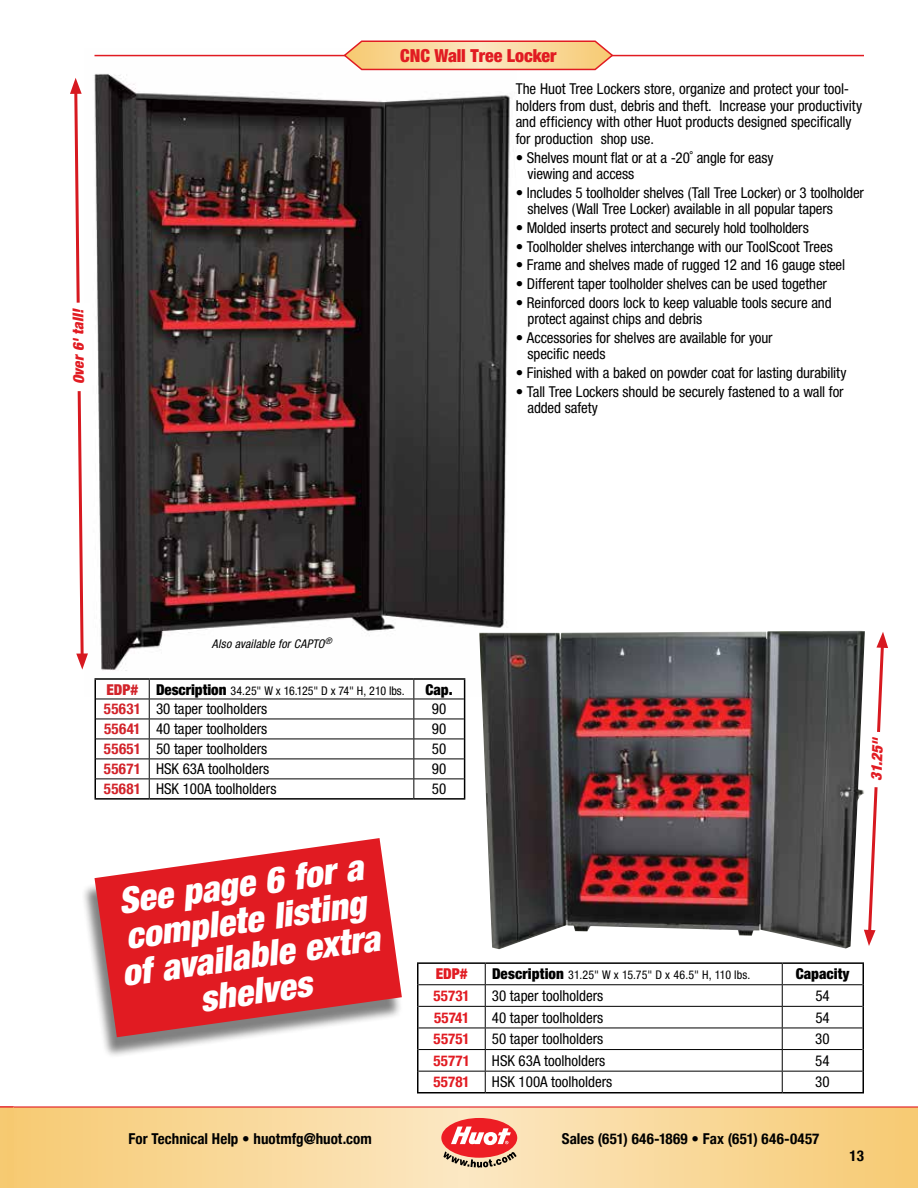
<style>
.page{position:relative;width:918px;height:1188px;background:#fff}
.page>*{position:absolute;margin:0;border:0;box-sizing:border-box;transform-origin:0 0}
.t1{font:italic 900 condensed 36px/36px "Helvetica Neue LT Pro";color:#fff;text-align:center}
.t2{font:900 condensed 18px "Helvetica Neue LT Pro";letter-spacing:-.005em;color:#e11b22}
.t3{font:condensed 15px/16.5px "Helvetica Neue LT Pro";letter-spacing:-.005em;color:#000}
.t4{font:700 condensed 15px "Helvetica Neue";letter-spacing:.005em;color:#000}
.t5{font:700 condensed 15px "Helvetica Neue";letter-spacing:.005em;color:#e11b22}
.t6{font:italic 900 condensed 15px "Helvetica Neue LT Pro";color:#e11b22}
.t7{font:900 condensed 15px "Helvetica Neue LT Pro";color:#000}
.t8{font:900 condensed 15px "Helvetica Neue LT Pro";color:#e11b22}
.t9{font:condensed 12px "Helvetica Neue LT Pro";color:#000}
.t10{font:italic condensed 12px "Helvetica Neue LT Pro";letter-spacing:.015em;color:#000}
.s1{font-weight:900;font-size:15px;color:#d2232a}
.s2{font-weight:900;font-size:15px}
.s3{font-family:"Helvetica Neue";font-weight:700;color:#d2232a}
</style>
<div class="page">
<svg style="left:14px;top:1108px;width:904px;height:80px;background:#f8d798"></svg>
<hr style="left:0;top:1106px;width:918px;height:2px;background:#e11b22">
<div style="left:441px;top:1118px;width:76px;height:40px;background:#ed1d24;border-radius:50%"></div>
<svg style="left:443px;top:1151px;width:74px;height:17px"></svg>
<svg style="left:451px;top:1127px;width:60px;height:18px"></svg>
<div style="left:0;top:1107px;width:14px;height:81px;background:#f6c970"></div>
<svg style="left:0;top:1106px;width:14px;height:2px"></svg>
<img style="left:94px;top:54px;width:416px;height:643px">
<hr style="left:94px;top:55px;width:770px;height:1px;background:#e11b22">
<svg style="left:342px;top:40px;width:273px;height:31px;background:#f7ca9b"></svg>
<img style="left:479px;top:631px;width:386px;height:318px">
<hr style="left:417px;top:962px;width:68px;height:2px;background:#000">
<hr style="left:485px;top:962px;width:297px;height:2px;background:#000">
<hr style="left:782px;top:962px;width:82px;height:2px;background:#000">
<hr style="left:862px;top:964px;width:2px;height:21px;background:#000">
<hr style="left:862px;top:985px;width:2px;height:21px;background:#000">
<hr style="left:862px;top:1006px;width:2px;height:22px;background:#000">
<hr style="left:862px;top:1028px;width:2px;height:22px;background:#000">
<hr style="left:862px;top:1050px;width:2px;height:21px;background:#000">
<svg style="left:417px;top:964px;width:1px;height:128px"></svg>
<hr style="left:862px;top:1071px;width:2px;height:21px;background:#000">
<hr style="left:418px;top:984px;width:67px;height:1px;background:#000">
<hr style="left:485px;top:984px;width:297px;height:1px;background:#000">
<hr style="left:782px;top:984px;width:80px;height:1px;background:#000">
<hr style="left:418px;top:1006px;width:67px;height:1px;background:#000">
<hr style="left:485px;top:1006px;width:297px;height:1px;background:#000">
<hr style="left:782px;top:1006px;width:80px;height:1px;background:#000">
<hr style="left:418px;top:1028px;width:67px;height:1px;background:#000">
<hr style="left:485px;top:1028px;width:297px;height:1px;background:#000">
<hr style="left:782px;top:1028px;width:80px;height:1px;background:#000">
<hr style="left:418px;top:1049px;width:67px;height:1px;background:#000">
<hr style="left:485px;top:1049px;width:297px;height:1px;background:#000">
<hr style="left:782px;top:1049px;width:80px;height:1px;background:#000">
<hr style="left:418px;top:1071px;width:67px;height:1px;background:#000">
<hr style="left:485px;top:1071px;width:297px;height:1px;background:#000">
<svg style="left:485px;top:964px;width:1px;height:128px"></svg>
<hr style="left:782px;top:1071px;width:80px;height:1px;background:#000">
<svg style="left:782px;top:964px;width:1px;height:128px"></svg>
<hr style="left:417px;top:1092px;width:68px;height:2px;background:#000">
<hr style="left:485px;top:1092px;width:297px;height:2px;background:#000">
<hr style="left:782px;top:1092px;width:82px;height:2px;background:#000">
<svg style="left:70px;top:78px;width:18px;height:592px"></svg>
<hr style="left:94px;top:678px;width:55px;height:2px;background:#000">
<svg style="left:94px;top:680px;width:2px;height:19px"></svg>
<hr style="left:149px;top:678px;width:265px;height:2px;background:#000">
<hr style="left:414px;top:678px;width:51px;height:2px;background:#000">
<hr style="left:94px;top:699px;width:2px;height:20px;background:#000">
<hr style="left:94px;top:719px;width:2px;height:20px;background:#000">
<hr style="left:94px;top:739px;width:2px;height:20px;background:#000">
<hr style="left:94px;top:759px;width:2px;height:20px;background:#000">
<svg style="left:94px;top:779px;width:2px;height:19px"></svg>
<svg style="left:464px;top:680px;width:1px;height:118px"></svg>
<hr style="left:94px;top:798px;width:55px;height:2px;background:#000">
<hr style="left:149px;top:798px;width:265px;height:2px;background:#000">
<hr style="left:414px;top:798px;width:51px;height:2px;background:#000">
<hr style="left:96px;top:699px;width:53px;height:1px;background:#000">
<hr style="left:149px;top:699px;width:265px;height:1px;background:#000">
<hr style="left:414px;top:699px;width:50px;height:1px;background:#000">
<hr style="left:96px;top:719px;width:53px;height:1px;background:#000">
<hr style="left:149px;top:719px;width:265px;height:1px;background:#000">
<hr style="left:414px;top:719px;width:50px;height:1px;background:#000">
<hr style="left:96px;top:739px;width:53px;height:1px;background:#000">
<hr style="left:149px;top:739px;width:265px;height:1px;background:#000">
<hr style="left:414px;top:739px;width:50px;height:1px;background:#000">
<hr style="left:96px;top:759px;width:53px;height:1px;background:#000">
<hr style="left:149px;top:759px;width:265px;height:1px;background:#000">
<hr style="left:414px;top:759px;width:50px;height:1px;background:#000">
<hr style="left:96px;top:779px;width:53px;height:1px;background:#000">
<hr style="left:149px;top:779px;width:265px;height:1px;background:#000">
<svg style="left:149px;top:680px;width:1px;height:118px"></svg>
<hr style="left:414px;top:779px;width:50px;height:1px;background:#000">
<svg style="left:413px;top:680px;width:1px;height:118px"></svg>
<svg style="left:864px;top:632px;width:24px;height:314px"></svg>
<div style="left:81px;top:844px;width:322px;height:214px;background:#000;opacity:.5"></div>
<svg style="left:94px;top:838px;width:308px;height:199px;fill:#e11b22"></svg>
<p class="t6" style="left:70px;top:385px;width:76px;rotate:-91deg">Over 6' tall!</p>
<p class="t2" style="left:400px;top:45px;width:158px">CNC Wall Tree Locker</p>
<p class="t3" style="left:516px;top:81px;width:348px">The Huot Tree Lockers store, organize and protect your tool&shy;holders from dust, debris and theft. Increase your productivity and efficiency with other Huot products designed specifically for production shop use.</p>
<p class="t3" style="left:528px;top:149px;width:247px;text-indent:-12px">• Shelves mount flat or at a -20˚ angle for easy viewing and access</p>
<p class="t3" style="left:528px;top:184px;width:338px;text-indent:-12px">• Includes 5 toolholder shelves (Tall Tree Locker) or 3 toolholder shelves (Wall Tree Locker) available in all popular tapers</p>
<p class="t3" style="left:516px;top:219px;width:295px">• Molded inserts protect and securely hold toolholders</p>
<p class="t3" style="left:516px;top:238px;width:319px">• Toolholder shelves interchange with our ToolScoot Trees</p>
<p class="t3" style="left:516px;top:256px;width:331px">• Frame and shelves made of rugged 12 and 16 gauge steel</p>
<p class="t3" style="left:516px;top:275px;width:313px">• Different taper toolholder shelves can be used together</p>
<p class="t3" style="left:528px;top:294px;width:306px;text-indent:-12px">• Reinforced doors lock to keep valuable tools secure and protect against chips and debris</p>
<p class="t3" style="left:528px;top:329px;width:247px;text-indent:-12px">• Accessories for shelves are available for your specific needs</p>
<p class="t3" style="left:516px;top:364px;width:332px">• Finished with a baked on powder coat for lasting durability</p>
<p class="t3" style="left:528px;top:383px;width:318px;text-indent:-12px">• Tall Tree Lockers should be securely fastened to a wall for added safety</p>
<p class="t10" style="left:212px;top:637px;width:122px">Also available for CAPTO<sup>®</sup></p>
<p class="t9" style="left:106px;top:683px;width:300px"><span class="s1">EDP#</span> <span class="s2">Description</span> 34.25" W x 16.125" D x 74" H, 210 lbs.</p>
<p class="t7" style="left:425px;top:680px;width:29px">Cap.</p>
<p class="t3" style="left:104px;top:701px;width:165px"><span class="s3">55631</span> 30 taper toolholders</p>
<p class="t3" style="left:432px;top:701px;width:16px">90</p>
<p class="t3" style="left:104px;top:721px;width:165px"><span class="s3">55641</span> 40 taper toolholders</p>
<p class="t3" style="left:432px;top:721px;width:16px">90</p>
<p class="t3" style="left:104px;top:741px;width:165px"><span class="s3">55651</span> 50 taper toolholders</p>
<p class="t3" style="left:432px;top:741px;width:16px">50</p>
<p class="t3" style="left:104px;top:761px;width:167px"><span class="s3">55671</span> HSK 63A toolholders</p>
<p class="t3" style="left:432px;top:761px;width:16px">90</p>
<p class="t3" style="left:104px;top:780px;width:174px"><span class="s3">55681</span> HSK 100A toolholders</p>
<p class="t3" style="left:432px;top:780px;width:16px">50</p>
<p class="t6" style="left:867px;top:780px;width:43px;rotate:-87deg">31.25"</p>
<h1 class="t1" style="left:110px;top:884px;width:261px;rotate:-8deg">See page 6 for a complete listing of available extra shelves</h1>
<p class="t8" style="left:436px;top:965px;width:33px">EDP#</p>
<p class="t9" style="left:492px;top:968px;width:260px"><span class="s2">Description</span> 31.25" W x 15.75" D x 46.5" H, 110 lbs.</p>
<p class="t7" style="left:796px;top:965px;width:55px">Capacity</p>
<p class="t5" style="left:434px;top:983px;width:38px">55731</p>
<p class="t3" style="left:492px;top:987px;width:113px">30 taper toolholders</p>
<p class="t3" style="left:815px;top:987px;width:16px">54</p>
<p class="t5" style="left:434px;top:1005px;width:37px">55741</p>
<p class="t3" style="left:492px;top:1009px;width:113px">40 taper toolholders</p>
<p class="t3" style="left:815px;top:1009px;width:16px">54</p>
<p class="t5" style="left:434px;top:1027px;width:38px">55751</p>
<p class="t3" style="left:492px;top:1030px;width:113px">50 taper toolholders</p>
<p class="t3" style="left:815px;top:1030px;width:16px">30</p>
<p class="t5" style="left:433px;top:1048px;width:38px">55771</p>
<p class="t3" style="left:492px;top:1052px;width:115px">HSK 63A toolholders</p>
<p class="t3" style="left:815px;top:1052px;width:16px">54</p>
<p class="t5" style="left:433px;top:1070px;width:38px">55781</p>
<p class="t3" style="left:492px;top:1073px;width:122px">HSK 100A toolholders</p>
<p class="t3" style="left:815px;top:1073px;width:16px">30</p>
<p class="t4" style="left:128px;top:1126px;width:245px">For Technical Help • huotmfg@huot.com</p>
<p class="t4" style="left:562px;top:1126px;width:259px">Sales (651) 646-1869 • Fax (651) 646-0457</p>
<p class="t4" style="left:850px;top:1143px;width:16px">13</p>
</div>
